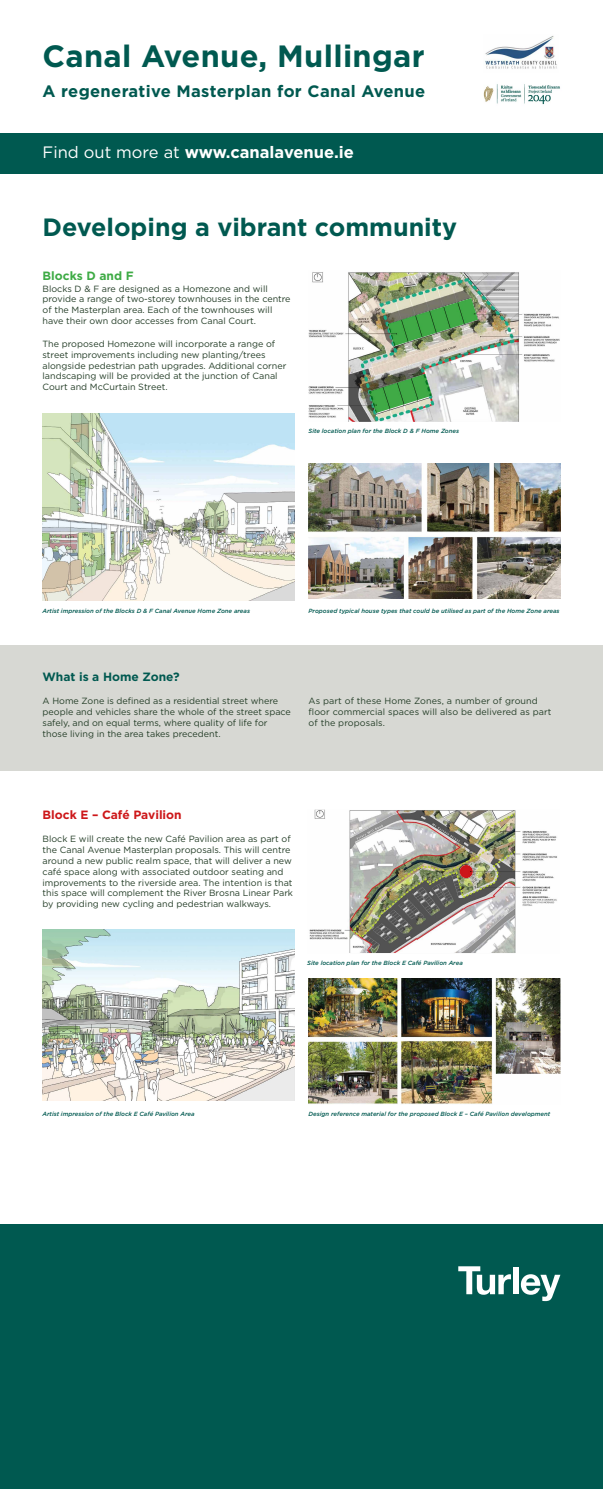
<style>
.page{position:relative;width:603px;height:1489px;background:#fff}
.page>*{position:absolute;margin:0;border:0;box-sizing:border-box;transform-origin:0 0}
.t1{font:700 30.75px "Gotham";letter-spacing:.01em;color:#005950}
.t2{font:700 25px "Gotham";color:#005950}
.t3{font:700 16.5px "Gotham";letter-spacing:.02em;color:#005950}
.t4{font:700 16.5px "Gotham";color:#fff}
.t5{font:700 12px "Gotham";color:#cd1719}
.t6{font:700 12px "Gotham";color:#005950}
.t7{font:700 12px "Gotham";color:#3eab45}
.t8{font:9px/10.8px "Gotham";color:#253e28}
.t9{font:italic 500 6px "Gotham";color:#005950}
.s1{font-weight:400}
</style>
<div class="page">
<div style="left:0;top:1224px;width:602px;height:264px;background:#005950"></div>
<div style="left:0;top:133px;width:602px;height:40px;background:#005950"></div>
<svg style="left:458px;top:1266px;width:52px;height:28px"></svg>
<div style="left:512px;top:1267px;width:6px;height:27px;background:#fff"></div>
<svg style="left:520px;top:1274px;width:40px;height:26px"></svg>
<img style="left:485px;top:36px;width:72px;height:33px">
<img style="left:483px;top:84px;width:77px;height:21px">
<img style="left:308px;top:272px;width:252px;height:150px">
<img style="left:43px;top:413px;width:251px;height:187px">
<img style="left:308px;top:978px;width:252px;height:126px">
<img style="left:309px;top:809px;width:248px;height:144px">
<img style="left:43px;top:929px;width:251px;height:171px">
<img style="left:308px;top:463px;width:252px;height:135px">
<div style="left:0;top:645px;width:602px;height:125px;background:#d7d8d3"></div>
<svg style="left:459px;top:865px;width:13px;height:13px"></svg>
<img style="left:387px;top:298px;width:91px;height:48px">
<img style="left:368px;top:374px;width:64px;height:39px">
<h1 class="t1" style="left:43px;top:36px;width:383px">Canal Avenue, Mullingar</h1>
<h3 class="t3" style="left:43px;top:80px;width:384px">A regenerative Masterplan for Canal Avenue</h3>
<h3 class="t4" style="left:43px;top:141px;width:313px"><span class="s1">Find out more at</span> www.canalavenue.ie</h3>
<h2 class="t2" style="left:43px;top:211px;width:416px">Developing a vibrant community</h2>
<h3 class="t7" style="left:43px;top:268px;width:92px">Blocks D and F</h3>
<p class="t8" style="left:43px;top:283px;width:249px">Blocks D &amp; F are designed as a Homezone and will provide a range of two-storey townhouses in the centre of the Masterplan area. Each of the townhouses will have their own door accesses from Canal Court.</p>
<p class="t8" style="left:43px;top:338px;width:245px">The proposed Homezone will incorporate a range of street improvements including new planting/trees alongside pedestrian path upgrades. Additional corner landscaping will be provided at the junction of Canal Court and McCurtain Street.</p>
<p class="t9" style="left:308px;top:427px;width:152px">Site location plan for the Block D &amp; F Home Zones</p>
<p class="t9" style="left:43px;top:606px;width:209px">Artist impression of the Blocks D &amp; F Canal Avenue Home Zone areas</p>
<p class="t9" style="left:308px;top:607px;width:252px">Proposed typical house types that could be utilised as part of the Home Zone areas</p>
<h3 class="t6" style="left:43px;top:668px;width:138px">What is a Home Zone?</h3>
<p class="t8" style="left:43px;top:695px;width:250px">A Home Zone is defined as a residential street where people and vehicles share the whole of the street space safely, and on equal terms, where quality of life for those living in the area takes precedent.</p>
<p class="t8" style="left:308px;top:695px;width:244px">As part of these Home Zones, a number of ground floor commercial spaces will also be delivered as part of the proposals.</p>
<h3 class="t5" style="left:43px;top:807px;width:141px">Block E – Café Pavilion</h3>
<p class="t8" style="left:43px;top:833px;width:252px">Block E will create the new Café Pavilion area as part of the Canal Avenue Masterplan proposals. This will centre around a new public realm space, that will deliver a new café space along with associated outdoor seating and improvements to the riverside area. The intention is that this space will complement the River Brosna Linear Park by providing new cycling and pedestrian walkways.</p>
<p class="t9" style="left:307px;top:959px;width:157px">Site location plan for the Block E Café Pavilion Area</p>
<p class="t9" style="left:43px;top:1109px;width:153px">Artist impression of the Block E Café Pavilion Area</p>
<p class="t9" style="left:308px;top:1109px;width:243px">Design reference material for the proposed Block E – Café Pavilion development</p>
</div>
